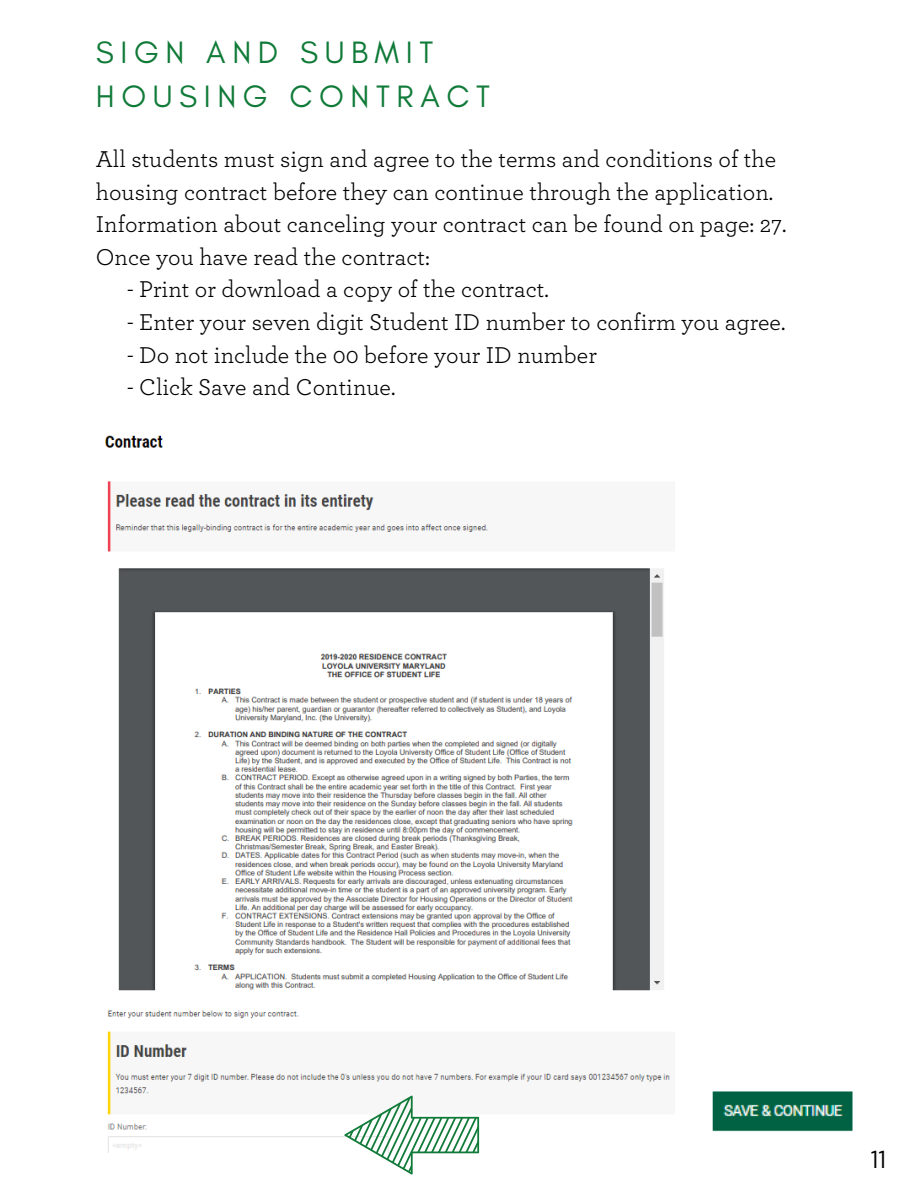
<style>
.page{position:relative;width:918px;height:1188px;background:#fff}
.page>*{position:absolute;margin:0;border:0;box-sizing:border-box;transform-origin:0 0}
.t1{font:31.5px/43.5px "Glacial Indifference";letter-spacing:.21em;color:#107a38}
.t2{font:24.45px "Gotham Narrow";color:#000}
.t3{font:24px/32.7px "Archer";color:#000}
</style>
<div class="page">
<img style="left:712px;top:1091px;width:141px;height:41px">
<img style="left:105px;top:435px;width:565px;height:718px">
<svg style="left:344px;top:1096px;width:135px;height:78px"></svg>
<h1 class="t1" style="left:96px;top:30px;width:395px">SIGN AND SUBMIT<br>HOUSING CONTRACT</h1>
<p class="t3" style="left:96px;top:143px;width:692px">All students must sign and agree to the terms and conditions of the housing contract before they can continue through the application.<br>Information about canceling your contract can be found on page: 27.<br>Once you have read the contract:</p>
<p class="t3" style="left:127px;top:274px;width:423px">- Print or download a copy of the contract.</p>
<p class="t3" style="left:127px;top:307px;width:660px">- Enter your seven digit Student ID number to confirm you agree.</p>
<p class="t3" style="left:127px;top:339px;width:471px">- Do not include the 00 before your ID number</p>
<p class="t3" style="left:127px;top:372px;width:270px">- Click Save and Continue.</p>
<p class="t2" style="left:871px;top:1149px;width:17px">11</p>
</div>
